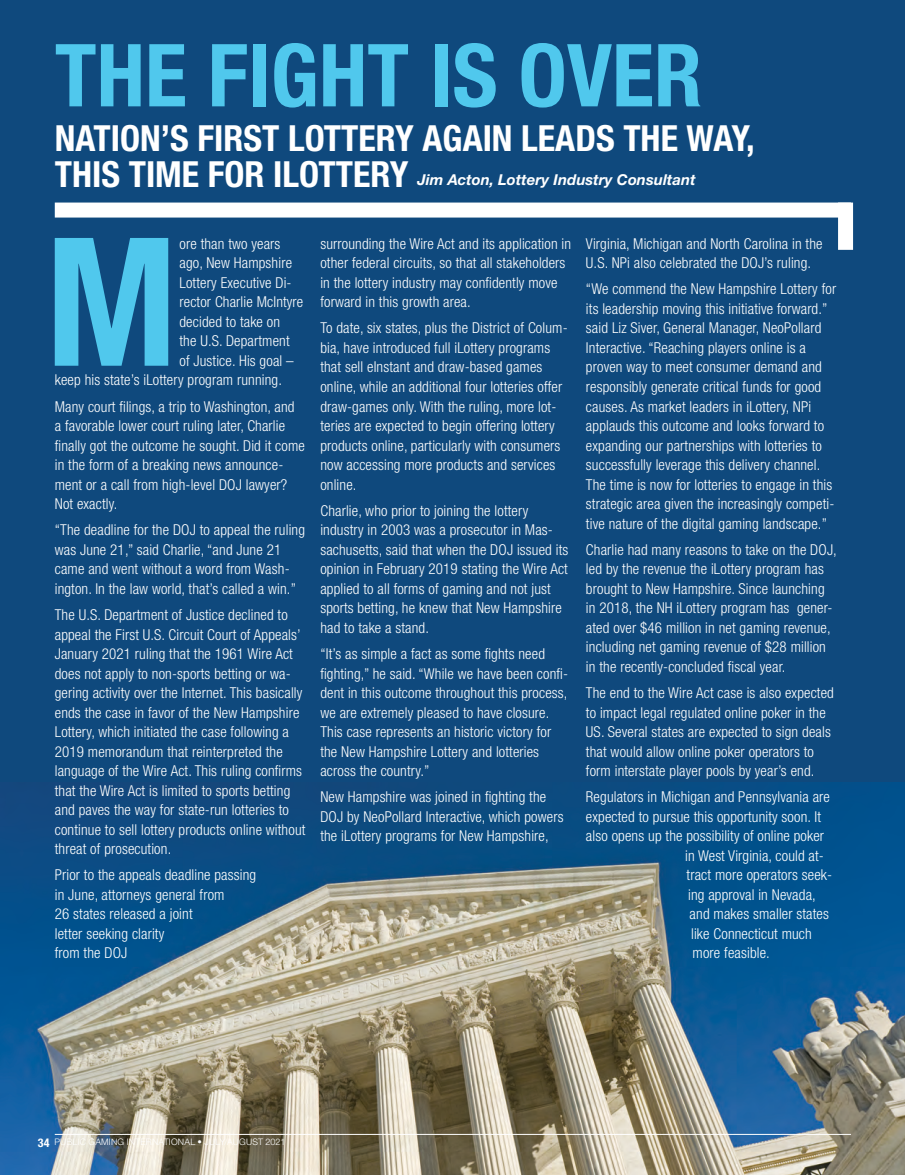
<style>
.page{position:relative;width:905px;height:1175px;background:#fff}
.page>*{position:absolute;margin:0;border:0;box-sizing:border-box;transform-origin:0 0}
.t1{font:700 condensed 178.8px "Helvetica Neue LT Std";color:#50c8ed}
.t2{font:700 condensed 87px "Helvetica Neue LT Std";color:#50c8ed}
.t3{font:700 condensed 36px "Helvetica Neue LT Std";color:#fff}
.t4{font:300 condensed 15px/19.5px "Helvetica Neue LT Std";letter-spacing:.01em;color:#fff}
.t5{font:italic 700 15px "Helvetica Neue LT Std";color:#fff}
.t6{font:700 condensed 12px "Helvetica Neue LT Std";color:#fff}
.t7{font:300 9px "Helvetica Neue LT Std";letter-spacing:.015em;color:#fff}
</style>
<div class="page">
<div style="left:0;top:0;width:904px;height:1174px;background:#0f497d"></div>
<img style="left:0;top:783px;width:904px;height:391px">
<hr style="left:55px;top:1134px;width:795px;height:1px;background:#fff">
<div style="left:55px;top:202px;width:795px;height:15px;background:#fff"></div>
<div style="left:838px;top:202px;width:15px;height:48px;background:#fff"></div>
<p class="t2" style="left:55px;top:23px;width:649px">THE FIGHT IS OVER</p>
<p class="t3" style="left:55px;top:116px;width:701px">NATION’S FIRST LOTTERY AGAIN LEADS THE WAY,</p>
<p class="t3" style="left:55px;top:152px;width:355px">THIS TIME FOR ILOTTERY</p>
<p class="t5" style="left:417px;top:170px;width:280px">Jim Acton, Lottery Industry Consultant</p>
<p class="t1" style="left:45px;top:194px;width:134px">M</p>
<p class="t4" style="left:179px;top:233px;width:102px">ore than two years</p>
<p class="t4" style="left:179px;top:253px;width:114px">ago, New Hampshire</p>
<p class="t4" style="left:179px;top:272px;width:114px">Lottery Executive Di-</p>
<p class="t4" style="left:179px;top:292px;width:125px">rector Charlie McIntyre</p>
<p class="t4" style="left:179px;top:311px;width:102px">decided to take on</p>
<p class="t4" style="left:179px;top:331px;width:112px">the U.S. Department</p>
<p class="t4" style="left:179px;top:350px;width:116px">of Justice. His goal –</p>
<p class="t4" style="left:55px;top:370px;width:229px">keep his state’s iLottery program running.</p>
<p class="t4" style="left:55px;top:396px;width:252px">Many court filings, a trip to Washington, and<br>a favorable lower court ruling later, Charlie finally got the outcome he sought. Did it come in the form of a breaking news announce&shy;ment or a call from high-level DOJ lawyer?<br>Not exactly.</p>
<p class="t4" style="left:55px;top:520px;width:252px">“The deadline for the DOJ to appeal the ruling was June 21,” said Charlie, “and June 21 came and went without a word from Wash&shy;ington. In the law world, that’s called a win.”</p>
<p class="t4" style="left:55px;top:605px;width:252px">The U.S. Department of Justice declined to appeal the First U.S. Circuit Court of Appeals’ January 2021 ruling that the 1961 Wire Act does not apply to non-sports betting or wa&shy;gering activity over the Internet. This basically ends the case in favor of the New Hampshire Lottery, which initiated the case following a 2019 memorandum that reinterpreted the language of the Wire Act. This ruling confirms that the Wire Act is limited to sports betting and paves the way for state-run lotteries to continue to sell lottery products online without threat of prosecution.</p>
<p class="t4" style="left:55px;top:865px;width:203px">Prior to the appeals deadline passing in June, attorneys general from<br>26 states released a joint<br>letter seeking clarity<br>from the DOJ</p>
<p class="t4" style="left:320px;top:233px;width:252px">surrounding the Wire Act and its application in other federal circuits, so that all stakeholders in the lottery industry may confidently move forward in this growth area.</p>
<p class="t4" style="left:320px;top:318px;width:249px">To date, six states, plus the District of Colum&shy;bia, have introduced full iLottery programs that sell eInstant and draw-based games online, while an additional four lotteries offer draw-games only. With the ruling, more lot&shy;teries are expected to begin offering lottery products online, particularly with consumers now accessing more products and services online.</p>
<p class="t4" style="left:320px;top:500px;width:249px">Charlie, who prior to joining the lottery industry in 2003 was a prosecutor in Mas&shy;sachusetts, said that when the DOJ issued its opinion in February 2019 stating the Wire Act applied to all forms of gaming and not just sports betting, he knew that New Hampshire had to take a stand.</p>
<p class="t4" style="left:320px;top:644px;width:249px">“It’s as simple a fact as some fights need fighting,” he said. “While we have been confi&shy;dent in this outcome throughout this process, we are extremely pleased to have closure.<br>This case represents an historic victory for the New Hampshire Lottery and lotteries across the country.”</p>
<p class="t4" style="left:320px;top:787px;width:245px">New Hampshire was joined in fighting the<br>DOJ by NeoPollard Interactive, which powers the iLottery programs for New Hampshire,</p>
<p class="t4" style="left:586px;top:233px;width:238px">Virginia, Michigan and North Carolina in the<br>U.S. NPi also celebrated the DOJ’s ruling.</p>
<p class="t4" style="left:586px;top:279px;width:252px">“We commend the New Hampshire Lottery for its leadership moving this initiative forward.” said Liz Siver, General Manager, NeoPollard Interactive. “Reaching players online is a proven way to meet consumer demand and responsibly generate critical funds for good causes. As market leaders in iLottery, NPi applauds this outcome and looks forward to expanding our partnerships with lotteries to successfully leverage this delivery channel.<br>The time is now for lotteries to engage in this strategic area given the increasingly competi&shy;tive nature of the digital gaming landscape.”</p>
<p class="t4" style="left:586px;top:539px;width:252px">Charlie had many reasons to take on the DOJ, led by the revenue the iLottery program has brought to New Hampshire. Since launching in 2018, the NH iLottery program has gener&shy;ated over $46 million in net gaming revenue, including net gaming revenue of $28 million in the recently-concluded fiscal year.</p>
<p class="t4" style="left:586px;top:683px;width:249px">The end to the Wire Act case is also expected to impact legal regulated online poker in the US. Several states are expected to sign deals that would allow online poker operators to form interstate player pools by year’s end.</p>
<p class="t4" style="left:586px;top:787px;width:245px">Regulators in Michigan and Pennsylvania are</p>
<p class="t4" style="left:586px;top:806px;width:236px">expected to pursue this opportunity soon. It</p>
<p class="t4" style="left:586px;top:826px;width:240px">also opens up the possibility of online poker</p>
<p class="t4" style="left:685px;top:845px;width:140px">in West Virginia, could at-</p>
<p class="t4" style="left:686px;top:865px;width:147px">tract more operators seek-</p>
<p class="t4" style="left:688px;top:884px;width:129px">ing approval in Nevada,</p>
<p class="t4" style="left:689px;top:904px;width:141px">and makes smaller states</p>
<p class="t4" style="left:691px;top:923px;width:122px">like Connecticut much</p>
<p class="t4" style="left:692px;top:943px;width:79px">more feasible.</p>
<p class="t6" style="left:38px;top:1135px;width:13px">34</p>
<p class="t7" style="left:54px;top:1135px;width:232px">PUBLIC GAMING INTERNATIONAL • JULY/AUGUST 2021</p>
</div>
